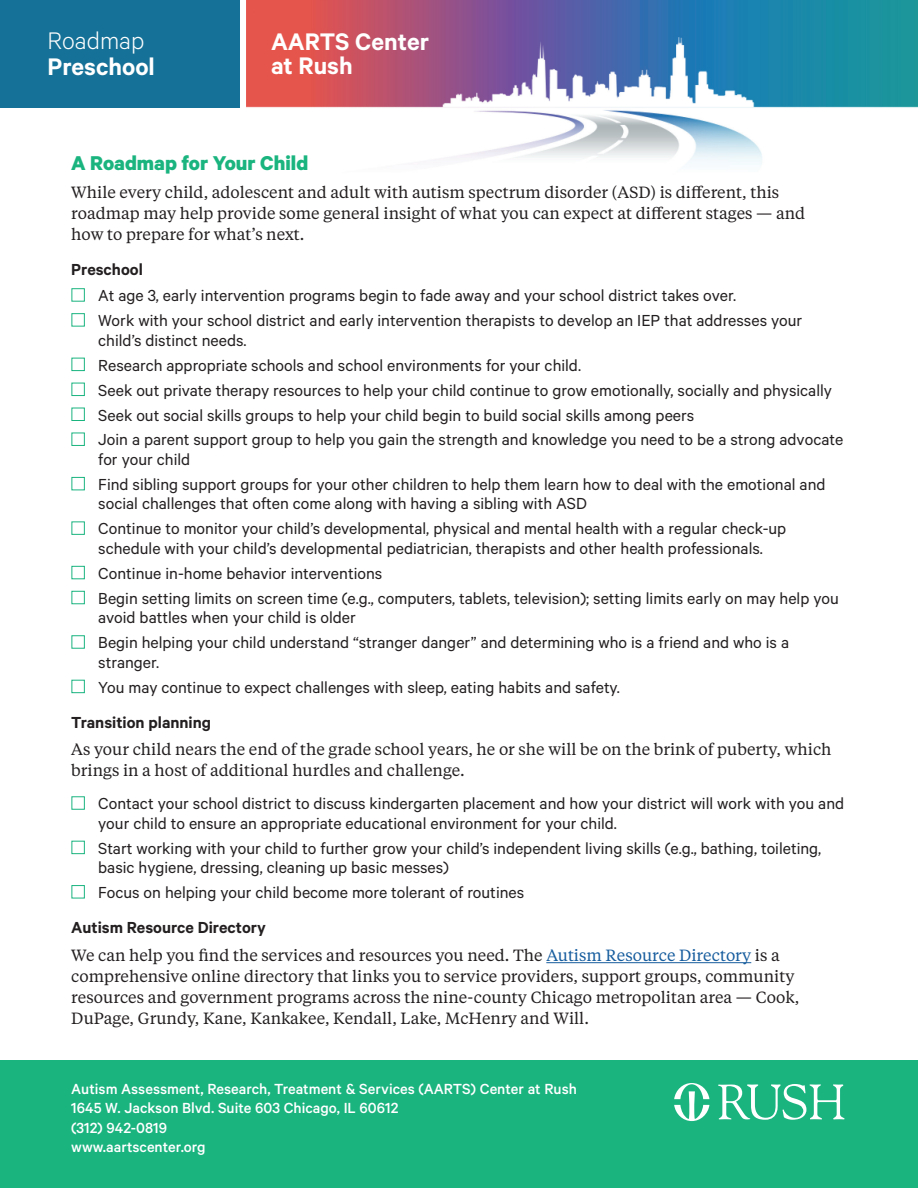
<style>
.page{position:relative;width:918px;height:1188px;background:#fff}
.page>*{position:absolute;margin:0;border:0;box-sizing:border-box;transform-origin:0 0}
.t1{font:600 27px/24px "Calibre";color:#fff}
.t2{font:300 27px "Calibre";color:#fff}
.t3{font:700 22.5px "Calibre";color:#1ab47f}
.t4{font:18px/19.5px "Calibre";color:#231f20}
.t5{font:600 18px "Calibre";color:#231f20}
.t6{font:500 16.5px/19.5px "Calibre";color:#fff}
.t7{font:16.2px/21px "Tiempos Text";color:#231f20}
.s1{color:#1ab47f}
.s2{font-weight:600}
.s3{color:#175d9e}
</style>
<div class="page">
<div style="left:0;top:1061px;width:918px;height:127px;background:#1ab47f"></div>
<img style="left:246px;top:0;width:672px;height:165px">
<div style="left:0;top:0;width:240px;height:107px;background:#157197"></div>
<hr style="left:546px;top:962px;width:205px;height:1px;background:#175d9e">
<svg style="left:718px;top:1084px;width:127px;height:36px"></svg>
<svg style="left:674px;top:1083px;width:35px;height:38px"></svg>
<h1 class="t2" style="left:48px;top:25px;width:98px">Roadmap</h1>
<h1 class="t1" style="left:48px;top:54px;width:109px">Preschool</h1>
<h1 class="t1" style="left:271px;top:28px;width:160px">AARTS Center at Rush</h1>
<p class="t3" style="left:71px;top:149px;width:239px">A Roadmap for Your Child</p>
<p class="t7" style="left:71px;top:181px;width:735px">While every child, adolescent and adult with autism spectrum disorder (ASD) is different, this roadmap may help provide some general insight of what you can expect at different stages — and how to prepare for what’s next.</p>
<p class="t5" style="left:71px;top:259px;width:73px">Preschool</p>
<p class="t4" style="left:71px;top:285px;width:666px"><span class="s1">■</span> At age 3, early intervention programs begin to fade away and your school district takes over.</p>
<p class="t4" style="left:98px;top:310px;width:706px;text-indent:-27px"><span class="s1">■</span> Work with your school district and early intervention therapists to develop an IEP that addresses your child’s distinct needs.</p>
<p class="t4" style="left:71px;top:355px;width:511px"><span class="s1">■</span> Research appropriate schools and school environments for your child.</p>
<p class="t4" style="left:71px;top:380px;width:762px"><span class="s1">■</span> Seek out private therapy resources to help your child continue to grow emotionally, socially and physically</p>
<p class="t4" style="left:71px;top:405px;width:625px"><span class="s1">■</span> Seek out social skills groups to help your child begin to build social skills among peers</p>
<p class="t4" style="left:98px;top:429px;width:746px;text-indent:-27px"><span class="s1">■</span> Join a parent support group to help you gain the strength and knowledge you need to be a strong advocate for your child</p>
<p class="t4" style="left:98px;top:474px;width:729px;text-indent:-27px"><span class="s1">■</span> Find sibling support groups for your other children to help them learn how to deal with the emotional and social challenges that often come along with having a sibling with ASD</p>
<p class="t4" style="left:71px;top:518px;width:717px;text-align:center"><span class="s1">■</span> Continue to monitor your child’s developmental, physical and mental health with a regular check-up schedule with your child’s developmental pediatrician, therapists and other health professionals.</p>
<p class="t4" style="left:71px;top:563px;width:313px"><span class="s1">■</span> Continue in-home behavior interventions</p>
<p class="t4" style="left:98px;top:588px;width:742px;text-indent:-27px"><span class="s1">■</span> Begin setting limits on screen time (e.g., computers, tablets, television); setting limits early on may help you avoid battles when your child is older</p>
<p class="t4" style="left:98px;top:632px;width:692px;text-indent:-27px"><span class="s1">■</span> Begin helping your child understand “stranger danger” and determining who is a friend and who is a stranger.</p>
<p class="t4" style="left:71px;top:669px;width:550px;line-height:35.1px"><span class="s1">■</span> You may continue to expect challenges with sleep, eating habits and safety.<br><span class="s2">Transition planning</span></p>
<p class="t7" style="left:71px;top:738px;width:762px">As your child nears the end of the grade school years, he or she will be on the brink of puberty, which brings in a host of additional hurdles and challenge.</p>
<p class="t4" style="left:98px;top:793px;width:747px;text-indent:-27px"><span class="s1">■</span> Contact your school district to discuss kindergarten placement and how your district will work with you and your child to ensure an appropriate educational environment for your child.</p>
<p class="t4" style="left:98px;top:838px;width:725px;text-indent:-27px"><span class="s1">■</span> Start working with your child to further grow your child’s independent living skills (e.g., bathing, toileting, basic hygiene, dressing, cleaning up basic messes)</p>
<p class="t4" style="left:71px;top:874px;width:455px;line-height:35.1px"><span class="s1">■</span> Focus on helping your child become more tolerant of routines<br><span class="s2">Autism Resource Directory</span></p>
<p class="t7" style="left:71px;top:944px;width:730px">We can help you find the services and resources you need. The <span class="s3">Autism Resource Directory</span> is a comprehensive online directory that links you to service providers, support groups, community resources and government programs across the nine-county Chicago metropolitan area — Cook, DuPage, Grundy, Kane, Kankakee, Kendall, Lake, McHenry and Will.</p>
<p class="t6" style="left:71px;top:1078px;width:507px">Autism Assessment, Research, Treatment &amp; Services (AARTS) Center at Rush 1645 W. Jackson Blvd. Suite 603 Chicago, IL 60612<br>(312) 942-0819<br>www.aartscenter.org</p>
</div>
